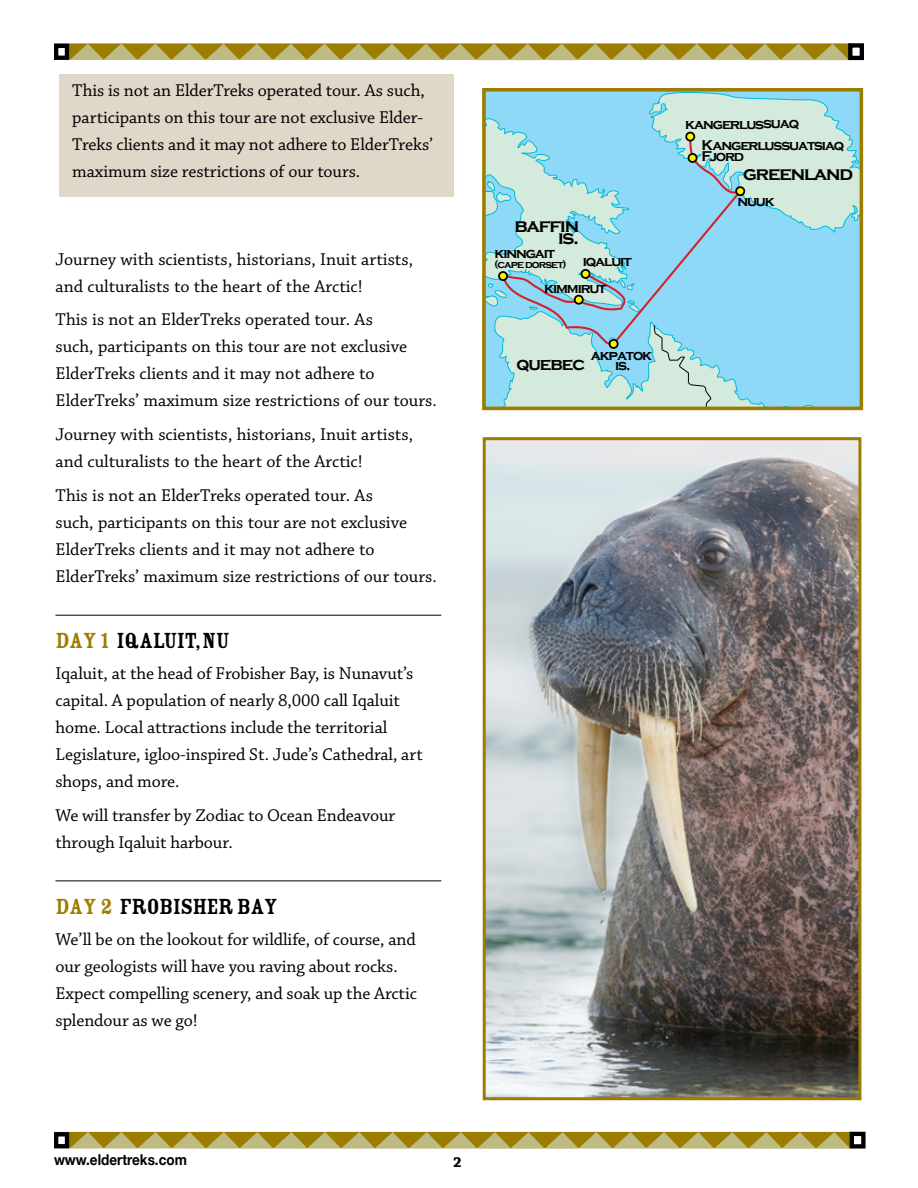
<style>
.page{position:relative;width:918px;height:1188px;background:#fff}
.page>*{position:absolute;margin:0;border:0;box-sizing:border-box;transform-origin:0 0}
.t1{font:24px "Rosewood Std Fill";letter-spacing:-.035em;color:#000}
.t2{font:700 19.5px "Copperplate Gothic";letter-spacing:-.065em;color:#000}
.t3{font:700 18.15px "Copperplate Gothic";letter-spacing:-.065em;color:#000}
.t4{font:18px/27px "Chaparral Pro";letter-spacing:-.005em;color:#000}
.t5{font:700 15px "Helvetica Neue";color:#000;scale:.9 1}
.t6{font:700 15px "Chaparral Pro";color:#000}
.t7{font:700 14.55px/21.5px "Copperplate Gothic";letter-spacing:-.085em;color:#000}
.t8{font:700 10.95px "Copperplate Gothic";letter-spacing:-.085em;color:#000}
.s1{color:#9d7d00}
</style>
<div class="page">
<svg style="left:70px;top:1132px;width:780px;height:17px;background:#ae9e45"></svg>
<div style="left:54px;top:1132px;width:15px;height:16px;border:4px solid #000"></div>
<div style="left:850px;top:1132px;width:16px;height:17px;border:4px solid #000"></div>
<div style="left:54px;top:43px;width:797px;height:17px;background:#866a00"></div>
<svg style="left:70px;top:44px;width:778px;height:16px;background:#ad9c42"></svg>
<div style="left:56px;top:46px;width:11px;height:12px;background:#fff"></div>
<div style="left:54px;top:44px;width:15px;height:16px;border:4px solid #000"></div>
<div style="left:848px;top:43px;width:16px;height:17px;border:4px solid #000"></div>
<hr style="left:56px;top:615px;width:385px;height:1px;background:#000">
<hr style="left:56px;top:880px;width:385px;height:1px;background:#000">
<svg style="left:487px;top:93px;width:371px;height:312px;background:#a5dbe9"></svg>
<div style="left:582px;top:270px;width:8px;height:8px;background:#fff200;border-radius:50%"></div>
<div style="left:581px;top:269px;width:10px;height:10px;border:2px solid #000;border-radius:50%"></div>
<div style="left:610px;top:340px;width:8px;height:8px;background:#fff200;border-radius:50%"></div>
<div style="left:609px;top:339px;width:10px;height:10px;border:2px solid #000;border-radius:50%"></div>
<div style="left:482px;top:88px;width:381px;height:322px;border:4px solid #9d7d00"></div>
<img style="left:487px;top:441px;width:370px;height:655px">
<div style="left:483px;top:437px;width:378px;height:663px;border:3px solid #9d7d00"></div>
<div style="left:59px;top:74px;width:395px;height:122px;background:#dfd8c9"></div>
<p class="t4" style="left:72px;top:78px;width:362px">This is not an ElderTreks operated tour. As such, participants on this tour are not exclusive Elder-Treks clients and it may not adhere to ElderTreks’ maximum size restrictions of our tours.</p>
<p class="t4" style="left:56px;top:246px;width:359px">Journey with scientists, historians, Inuit artists, and culturalists to the heart of the Arctic!</p>
<p class="t4" style="left:56px;top:307px;width:383px">This is not an ElderTreks operated tour. As<br>such, participants on this tour are not exclusive ElderTreks clients and it may not adhere to ElderTreks’ maximum size restrictions of our tours.</p>
<p class="t4" style="left:56px;top:422px;width:359px">Journey with scientists, historians, Inuit artists, and culturalists to the heart of the Arctic!</p>
<p class="t4" style="left:56px;top:482px;width:383px">This is not an ElderTreks operated tour. As<br>such, participants on this tour are not exclusive ElderTreks clients and it may not adhere to ElderTreks’ maximum size restrictions of our tours.</p>
<h1 class="t1" style="left:56px;top:627px;width:176px"><span class="s1">DAY 1</span> IQALUIT,NU</h1>
<p class="t4" style="left:56px;top:661px;width:369px">Iqaluit, at the head of Frobisher Bay, is Nunavut’s capital. A population of nearly 8,000 call Iqaluit home. Local attractions include the territorial Legislature, igloo-inspired St. Jude’s Cathedral, art shops, and more.</p>
<p class="t4" style="left:56px;top:802px;width:341px">We will transfer by Zodiac to Ocean Endeavour through Iqaluit harbour.</p>
<h1 class="t1" style="left:56px;top:893px;width:224px"><span class="s1">DAY 2</span> FROBISHER BAY</h1>
<p class="t4" style="left:56px;top:926px;width:363px">We’ll be on the lookout for wildlife, of course, and our geologists will have you raving about rocks.<br>Expect compelling scenery, and soak up the Arctic splendour as we go!</p>
<p class="t2" style="left:515px;top:214px;width:66px">baffin</p>
<p class="t2" style="left:558px;top:227px;width:23px">is.</p>
<p class="t7" style="left:495px;top:243px;width:62px">kinngait</p>
<p class="t8" style="left:495px;top:258px;width:73px">(cape dorset)</p>
<p class="t7" style="left:544px;top:277px;width:64px">kimmirut</p>
<p class="t7" style="left:583px;top:251px;width:50px">iqaluit</p>
<p class="t7" style="left:591px;top:344px;width:63px">akpatok</p>
<p class="t7" style="left:615px;top:354px;width:17px">is.</p>
<p class="t3" style="left:516px;top:354px;width:70px">quebec</p>
<p class="t7" style="left:702px;top:113px;width:144px;text-indent:-17px">kangerlussuaq<br>Kangerlussuatsiaq</p>
<p class="t7" style="left:702px;top:146px;width:44px">Fjord</p>
<p class="t2" style="left:743px;top:163px;width:112px">greenland</p>
<p class="t7" style="left:737px;top:191px;width:39px">nuuk</p>
<p class="t5" style="left:54px;top:1148px;width:149px">www.eldertreks.com</p>
<p class="t6" style="left:453px;top:1154px;width:10px">2</p>
</div>
